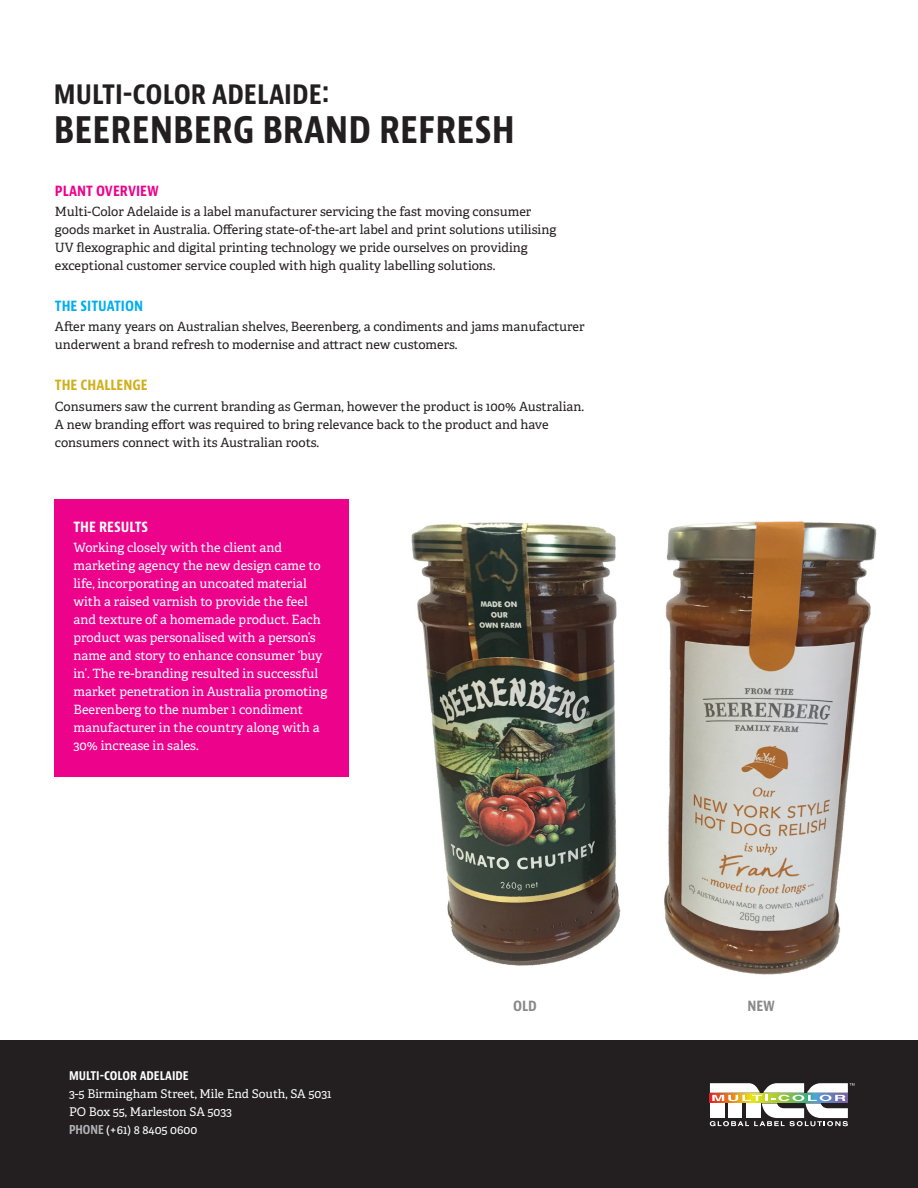
<style>
.page{position:relative;width:918px;height:1188px;background:#fff}
.page>*{position:absolute;margin:0;border:0;box-sizing:border-box;transform-origin:0 0}
.t1{font:700 condensed 39px "Bernino Sans";color:#231f20}
.t2{font:700 condensed 28.5px "Bernino Sans";color:#231f20}
.t3{font:700 condensed 15px "Bernino Sans";color:#ed028c}
.t4{font:700 condensed 15px "Bernino Sans";color:#00aeef}
.t5{font:700 condensed 15px "Bernino Sans";color:#d0af1b}
.t6{font:700 condensed 15px "Bernino Sans";color:#fff}
.t7{font:700 condensed 15px "Bernino Sans";color:#898a89}
.t8{font:12.75px/18px "Adelle PE";color:#231f20}
.t9{font:12.75px/18px "Adelle PE";color:#fff}
.t10{font:700 condensed 12.75px "Bernino Sans";color:#fff}
.t11{font:12px/18px "Adelle PE";color:#fff}
.s1{font-family:"Bernino Sans";font-weight:700;font-stretch:condensed;color:#b2b3b7}
</style>
<div class="page">
<img style="left:411px;top:521px;width:466px;height:454px">
<div style="left:0;top:1040px;width:918px;height:148px;background:#231f20"></div>
<svg style="left:710px;top:1083px;width:144px;height:43px"></svg>
<div style="left:54px;top:500px;width:295px;height:277px;background:#ed028c"></div>
<p class="t2" style="left:54px;top:76px;width:277px">MULTI-COLOR ADELAIDE:</p>
<p class="t1" style="left:54px;top:105px;width:462px">BEERENBERG BRAND REFRESH</p>
<p class="t3" style="left:55px;top:181px;width:105px">PLANT OVERVIEW</p>
<p class="t8" style="left:55px;top:202px;width:503px">Multi-Color Adelaide is a label manufacturer servicing the fast moving consumer goods market in Australia. Offering state-of-the-art label and print solutions utilising UV flexographic and digital printing technology we pride ourselves on providing exceptional customer service coupled with high quality labelling solutions.</p>
<p class="t4" style="left:55px;top:296px;width:90px">THE SITUATION</p>
<p class="t8" style="left:55px;top:317px;width:531px">After many years on Australian shelves, Beerenberg, a condiments and jams manufacturer underwent a brand refresh to modernise and attract new customers.</p>
<p class="t5" style="left:55px;top:376px;width:94px">THE CHALLENGE</p>
<p class="t8" style="left:55px;top:397px;width:531px">Consumers saw the current branding as German, however the product is 100% Australian.<br>A new branding effort was required to bring relevance back to the product and have consumers connect with its Australian roots.</p>
<p class="t6" style="left:74px;top:517px;width:76px">THE RESULTS</p>
<p class="t9" style="left:74px;top:538px;width:255px">Working closely with the client and marketing agency the new design came to life, incorporating an uncoated material with a raised varnish to provide the feel and texture of a homemade product. Each product was personalised with a person’s name and story to enhance consumer ‘buy in’. The re-branding resulted in successful market penetration in Australia promoting Beerenberg to the number 1 condiment manufacturer in the country along with a 30% increase in sales.</p>
<p class="t10" style="left:69px;top:1068px;width:121px">MULTI-COLOR ADELAIDE</p>
<p class="t11" style="left:69px;top:1084px;width:264px">3-5 Birmingham Street, Mile End South, SA 5031</p>
<p class="t11" style="left:69px;top:1102px;width:165px">PO Box 55, Marleston SA 5033<br><span class="s1">PHONE</span> (+61) 8 8405 0600</p>
<p class="t7" style="left:513px;top:996px;width:25px">OLD</p>
<p class="t7" style="left:747px;top:996px;width:29px">NEW</p>
</div>
